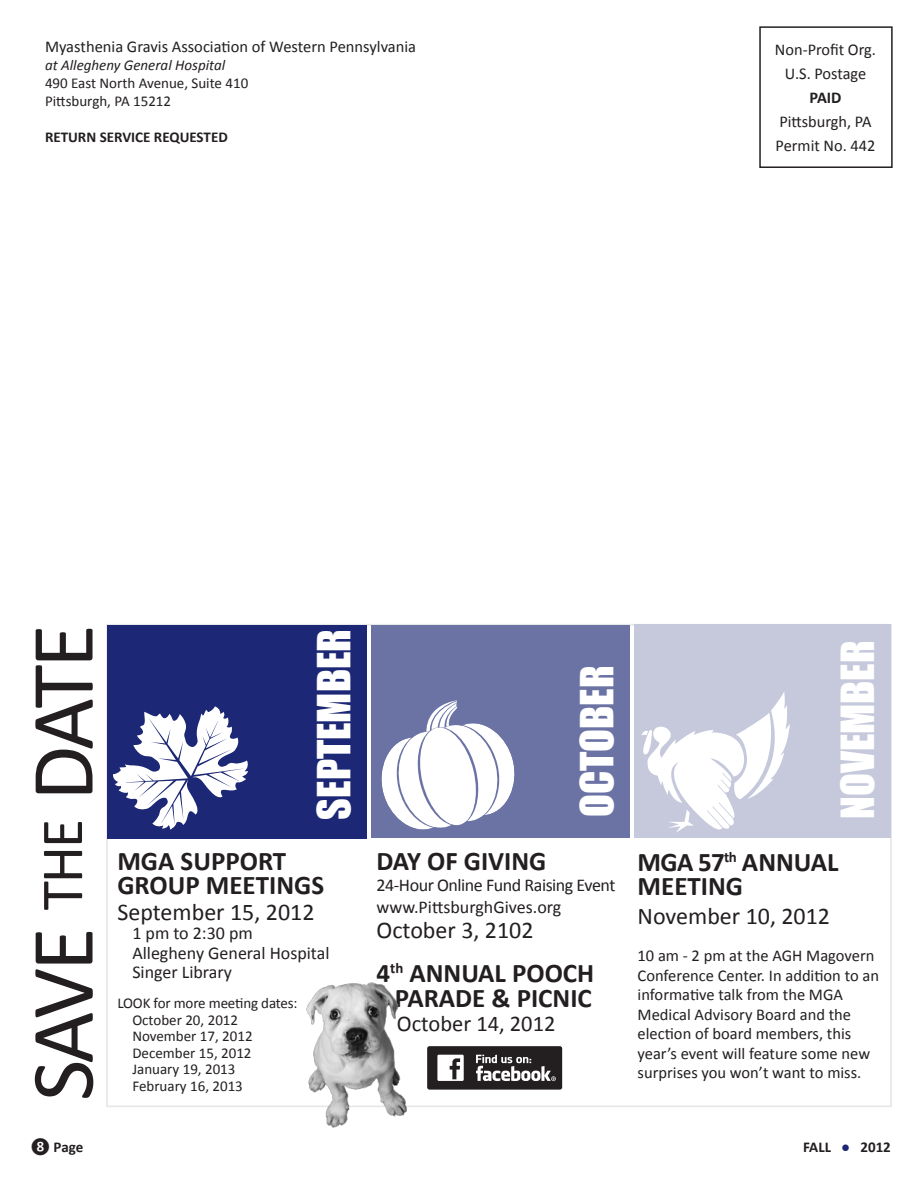
<style>
.page{position:relative;width:918px;height:1188px;background:#fff}
.page>*{position:absolute;margin:0;border:0;box-sizing:border-box;transform-origin:0 0}
.t1{font:90px "Calibri";letter-spacing:-.045em;color:#231f20}
.t2{font:42px "Impact";color:#fff}
.t3{font:700 27px/24px "Calibri";color:#231f20}
.t4{font:24px "Calibri";color:#231f20}
.t5{font:22.5px "Calibri";color:#231f20}
.t6{font:18px/21.6px "Calibri";letter-spacing:-.025em;color:#231f20}
.t7{font:18px/19.5px "Calibri";color:#231f20}
.t8{font:16.5px/19.5px "Calibri";color:#231f20}
.t9{font:700 16.5px "Calibri";color:#231f20}
.t10{font:15px/16.5px "Calibri";color:#231f20}
.t11{font:700 15px "Calibri";color:#231f20}
.t12{font:italic 15px "Calibri";color:#231f20}
.s1{font-size:60px}
.s2{color:#1c2775}
</style>
<div class="page">
<div style="left:107px;top:625px;width:260px;height:214px;background:#1c2775"></div>
<div style="left:371px;top:625px;width:259px;height:213px;background:#6b73a5"></div>
<div style="left:634px;top:625px;width:256px;height:213px;background:#c6c9dc"></div>
<svg style="left:113px;top:706px;width:135px;height:124px"></svg>
<svg style="left:641px;top:692px;width:149px;height:141px"></svg>
<svg style="left:381px;top:700px;width:134px;height:130px"></svg>
<img style="left:292px;top:982px;width:135px;height:146px">
<div style="left:759px;top:26px;width:134px;height:142px;border:2px solid #231f20"></div>
<svg style="left:427px;top:1046px;width:135px;height:44px"></svg>
<p class="t8" style="left:45px;top:37px;width:373px">Myasthenia Gravis Association of Western Pennsylvania</p>
<p class="t12" style="left:45px;top:55px;width:182px">at Allegheny General Hospital</p>
<p class="t10" style="left:45px;top:74px;width:205px;line-height:18px">490 East North Avenue, Suite 410<br>Pittsburgh, PA 15212</p>
<p class="t11" style="left:45px;top:127px;width:184px">RETURN SERVICE REQUESTED</p>
<p class="t8" style="left:775px;top:38px;width:103px;line-height:24px;text-align:center">Non-Profit Org.<br>U.S. Postage</p>
<p class="t9" style="left:809px;top:87px;width:34px">PAID</p>
<p class="t8" style="left:776px;top:110px;width:101px;line-height:24px">Pittsburgh, PA<br>Permit No. 442</p>
<h1 class="t1" style="left:6px;top:1101px;width:478px;rotate:-90deg">SAVE <span class="s1">THE</span> DATE</h1>
<h2 class="t2" style="left:302px;top:820px;width:192px;rotate:-90deg">SEPTEMBER</h2>
<h3 class="t3" style="left:117px;top:849px;width:208px">MGA SUPPORT<br>GROUP MEETINGS</h3>
<h3 class="t4" style="left:117px;top:897px;width:199px">September 15, 2012</h3>
<p class="t7" style="left:132px;top:923px;width:199px">1 pm to 2:30 pm<br>Allegheny General Hospital<br>Singer Library</p>
<p class="t10" style="left:132px;top:995px;width:167px;text-indent:-15px">LOOK for more meeting dates:<br>October 20, 2012<br>November 17, 2012<br>December 15, 2012<br>January 19, 2013<br>February 16, 2013</p>
<h2 class="t2" style="left:564px;top:817px;width:153px;rotate:-90deg">OCTOBER</h2>
<h3 class="t3" style="left:376px;top:849px;width:171px">DAY OF GIVING</h3>
<p class="t6" style="left:376px;top:875px;width:240px">24-Hour Online Fund Raising Event www.PittsburghGives.org</p>
<h3 class="t4" style="left:376px;top:915px;width:159px">October 3, 2102</h3>
<h3 class="t3" style="left:376px;top:960px;width:219px;line-height:25.5px;text-align:center">4<sup>th</sup> ANNUAL POOCH<br>PARADE &amp; PICNIC</h3>
<h3 class="t5" style="left:397px;top:1010px;width:160px">October 14, 2012</h3>
<h2 class="t2" style="left:825px;top:819px;width:180px;rotate:-90deg">NOVEMBER</h2>
<h3 class="t3" style="left:638px;top:850px;width:202px">MGA 57<sup>th</sup> ANNUAL<br>MEETING</h3>
<h3 class="t4" style="left:638px;top:900px;width:194px">November 10, 2012</h3>
<p class="t8" style="left:638px;top:946px;width:243px">10 am - 2 pm at the AGH Magovern<br>Conference Center. In addition to an informative talk from the MGA<br>Medical Advisory Board and the election of board members, this year’s event will feature some new surprises you won’t want to miss.</p>
<p class="t11" style="left:30px;top:1138px;width:54px">❽ Page</p>
<p class="t11" style="left:803px;top:1138px;width:89px">FALL <span class="s2">●</span> 2012</p>
</div>
